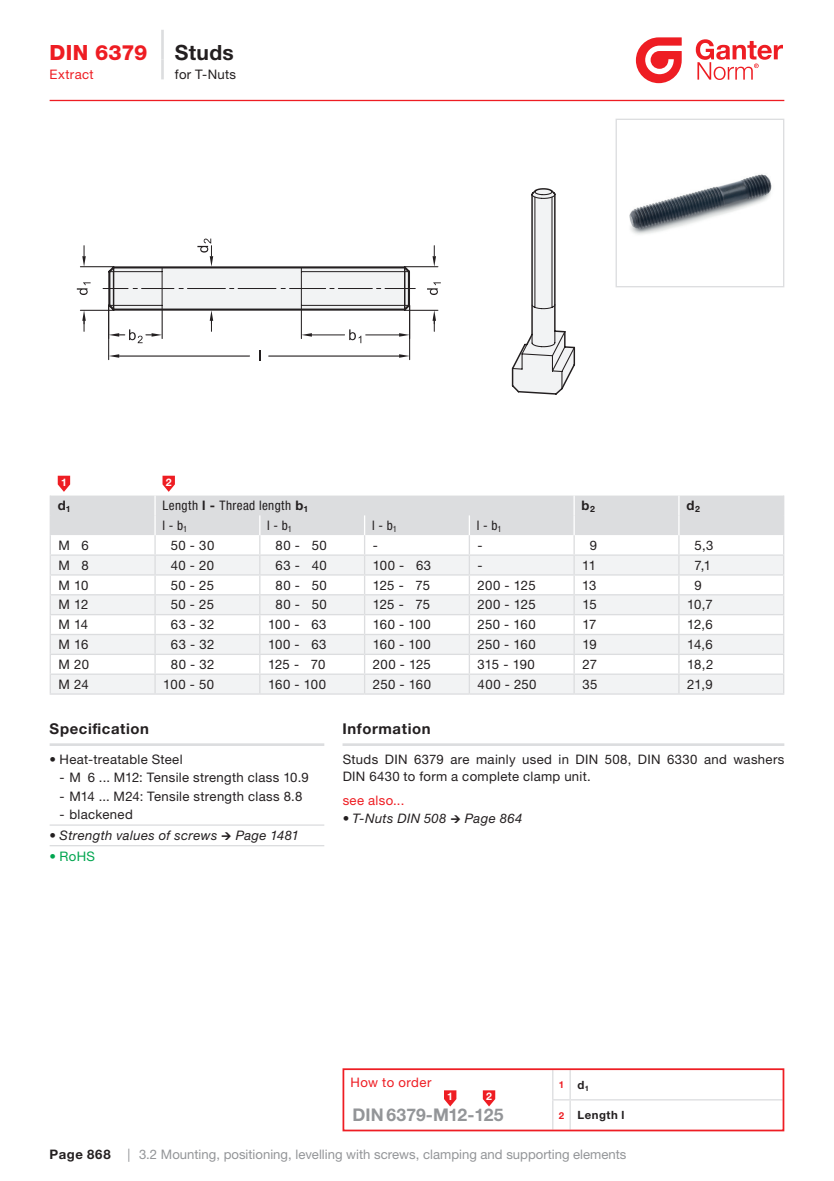
<style>
.page{position:relative;width:834px;height:1181px;background:#fff}
.page>*{position:absolute;margin:0;border:0;box-sizing:border-box;transform-origin:0 0}
.t1{font:800 21px "Helvetica Neue LT Pro";letter-spacing:.01em;color:#ee1d23}
.t2{font:700 21px "Helvetica Neue LTW1 G";letter-spacing:.015em;color:#231f20}
.t3{font:700 17.5px "Helvetica Neue LTW1 G";letter-spacing:.005em;color:#939598}
.t4{font:700 14.88px "Helvetica Neue LTW1 G";letter-spacing:.04em;color:#231f20}
.t5{font:13.12px/17.5px "Helvetica Neue LTW1 G";letter-spacing:.025em;color:#231f20}
.t6{font:13.12px "Helvetica Neue LT Pro";color:#939598}
.t7{font:italic 13.12px "Helvetica Neue LTW1 G";letter-spacing:.025em;color:#231f20}
.t8{font:condensed 13.12px "Helvetica Neue LT Pro";letter-spacing:.03em;color:#231f20}
.t9{font:13.12px "Helvetica Neue LTW1 G";letter-spacing:.03em;color:#ee1d23}
.t10{font:700 13.12px "Helvetica Neue LTW1 G";letter-spacing:.045em;color:#231f20}
.t11{font:13.12px "Helvetica Neue LTW1 G";color:#00a54f}
.t12{font:700 11.38px "Helvetica Neue LTW1 G";letter-spacing:.045em;color:#231f20}
.t13{font:700 10.5px "Helvetica Neue LTW1 G";color:#fff}
.t14{font:700 9.62px "Helvetica Neue LTW1 G";color:#ee1d23}
.s1{font-family:"Helvetica Neue LTW1 G";font-weight:700;font-stretch:normal}
.s2{font-family:"Helvetica Neue LT Pro"}
.s3{font-size:11.38px;color:#231f20}
.s4{font-size:9.62px;color:#ee1d23}
.s5{font-family:"Helvetica Neue LTW1 G"}
</style>
<div class="page">
<hr style="left:50px;top:100px;width:734px;height:1px;background:#ee1d23">
<svg style="left:635px;top:37px;width:46px;height:46px"></svg>
<svg style="left:695px;top:39px;width:87px;height:41px"></svg>
<svg style="left:119px;top:188px;width:457px;height:207px"></svg>
<hr style="left:80px;top:266px;width:34px;height:1px;background:#231f20">
<hr style="left:80px;top:310px;width:34px;height:1px;background:#231f20">
<hr style="left:108px;top:305px;width:1px;height:55px;background:#231f20">
<hr style="left:409px;top:305px;width:1px;height:55px;background:#231f20">
<hr style="left:119px;top:356px;width:130px;height:1px;background:#231f20">
<hr style="left:269px;top:356px;width:130px;height:1px;background:#231f20">
<svg style="left:109px;top:354px;width:10px;height:4px"></svg>
<svg style="left:399px;top:354px;width:10px;height:4px"></svg>
<hr style="left:404px;top:266px;width:34px;height:1px;background:#231f20">
<hr style="left:404px;top:310px;width:34px;height:1px;background:#231f20">
<svg style="left:77px;top:282px;width:14px;height:13px"></svg>
<svg style="left:82px;top:246px;width:4px;height:21px"></svg>
<svg style="left:82px;top:310px;width:4px;height:21px"></svg>
<svg style="left:427px;top:282px;width:14px;height:13px"></svg>
<svg style="left:432px;top:246px;width:4px;height:21px"></svg>
<svg style="left:432px;top:310px;width:4px;height:21px"></svg>
<hr style="left:385px;top:288px;width:30px;height:1px;background:#231f20">
<svg style="left:103px;top:239px;width:309px;height:104px"></svg>
<svg style="left:511px;top:189px;width:64px;height:205px"></svg>
<hr style="left:50px;top:693px;width:105px;height:1px;background:#dcdddf">
<hr style="left:155px;top:693px;width:105px;height:1px;background:#dcdddf">
<hr style="left:260px;top:693px;width:104px;height:1px;background:#dcdddf">
<hr style="left:364px;top:693px;width:105px;height:1px;background:#dcdddf">
<hr style="left:469px;top:693px;width:105px;height:1px;background:#dcdddf">
<hr style="left:574px;top:693px;width:104px;height:1px;background:#dcdddf">
<hr style="left:678px;top:693px;width:106px;height:1px;background:#dcdddf">
<svg style="left:50px;top:476px;width:734px;height:217px"></svg>
<hr style="left:342px;top:743px;width:442px;height:3px;background:#dcdddf">
<hr style="left:161px;top:30px;width:3px;height:30px;background:#dcdddf">
<hr style="left:161px;top:60px;width:3px;height:19px;background:#dcdddf">
<svg style="left:552px;top:1071px;width:18px;height:57px"></svg>
<hr style="left:570px;top:1099px;width:212px;height:1px;background:#dcdddf">
<div style="left:342px;top:1068px;width:442px;height:63px;border:2px solid #ee1d23"></div>
<svg style="left:444px;top:1090px;width:12px;height:16px"></svg>
<svg style="left:482px;top:1090px;width:13px;height:16px"></svg>
<img style="left:629px;top:174px;width:143px;height:61px">
<div style="left:615px;top:119px;width:169px;height:168px;border:1px solid #dcdddf"></div>
<hr style="left:50px;top:824px;width:274px;height:1px;background:#dcdddf">
<hr style="left:50px;top:845px;width:274px;height:1px;background:#dcdddf">
<hr style="left:50px;top:743px;width:274px;height:3px;background:#dcdddf">
<h1 class="t1" style="left:50px;top:40px;width:99px">DIN 6379</h1>
<h1 class="t2" style="left:175px;top:39px;width:60px">Studs</h1>
<p class="t9" style="left:50px;top:67px;width:46px">Extract</p>
<p class="t5" style="left:175px;top:66px;width:63px">for T-Nuts</p>
<p class="t13" style="left:61px;top:475px;width:7px">1</p>
<p class="t13" style="left:166px;top:475px;width:7px">2</p>
<p class="t10" style="left:58px;top:497px;width:15px">d<sub>1</sub></p>
<p class="t8" style="left:162px;top:498px;width:147px">Length <span class="s1">l -</span> Thread length <span class="s1">b</span><sub>1</sub></p>
<p class="t10" style="left:581px;top:497px;width:15px">b<sub>2</sub></p>
<p class="t10" style="left:686px;top:497px;width:15px">d<sub>2</sub></p>
<p class="t8" style="left:162px;top:517px;width:26px">l - b<sub>1</sub></p>
<p class="t8" style="left:267px;top:517px;width:26px">l - b<sub>1</sub></p>
<p class="t8" style="left:372px;top:517px;width:26px">l - b<sub>1</sub></p>
<p class="t8" style="left:476px;top:517px;width:26px">l - b<sub>1</sub></p>
<p class="t5" style="left:58px;top:536px;width:32px">M 6</p>
<p class="t5" style="left:171px;top:536px;width:45px">50 - 30</p>
<p class="t5" style="left:275px;top:536px;width:53px">80 - 50</p>
<p class="t5" style="left:372px;top:536px;width:7px">-</p>
<p class="t5" style="left:477px;top:536px;width:7px">-</p>
<p class="t5" style="left:589px;top:536px;width:9px">9</p>
<p class="t5" style="left:694px;top:536px;width:20px">5,3</p>
<p class="t5" style="left:58px;top:556px;width:32px">M 8</p>
<p class="t5" style="left:171px;top:556px;width:45px">40 - 20</p>
<p class="t5" style="left:275px;top:556px;width:53px">63 - 40</p>
<p class="t5" style="left:372px;top:556px;width:60px">100 - 63</p>
<p class="t5" style="left:477px;top:556px;width:7px">-</p>
<p class="t5" style="left:582px;top:556px;width:15px">11</p>
<p class="t5" style="left:694px;top:556px;width:18px">7,1</p>
<p class="t5" style="left:58px;top:576px;width:31px">M 10</p>
<p class="t5" style="left:171px;top:576px;width:45px">50 - 25</p>
<p class="t5" style="left:275px;top:576px;width:53px">80 - 50</p>
<p class="t5" style="left:372px;top:576px;width:59px">125 - 75</p>
<p class="t5" style="left:477px;top:576px;width:60px">200 - 125</p>
<p class="t5" style="left:582px;top:576px;width:16px">13</p>
<p class="t5" style="left:694px;top:576px;width:9px">9</p>
<p class="t5" style="left:58px;top:596px;width:31px">M 12</p>
<p class="t5" style="left:171px;top:596px;width:45px">50 - 25</p>
<p class="t5" style="left:275px;top:596px;width:53px">80 - 50</p>
<p class="t5" style="left:373px;top:596px;width:59px">125 - 75</p>
<p class="t5" style="left:477px;top:596px;width:60px">200 - 125</p>
<p class="t5" style="left:582px;top:596px;width:16px">15</p>
<p class="t5" style="left:687px;top:596px;width:27px">10,7</p>
<p class="t5" style="left:58px;top:616px;width:31px">M 14</p>
<p class="t5" style="left:171px;top:616px;width:45px">63 - 32</p>
<p class="t5" style="left:268px;top:616px;width:60px">100 - 63</p>
<p class="t5" style="left:373px;top:616px;width:60px">160 - 100</p>
<p class="t5" style="left:477px;top:616px;width:60px">250 - 160</p>
<p class="t5" style="left:582px;top:616px;width:16px">17</p>
<p class="t5" style="left:687px;top:616px;width:27px">12,6</p>
<p class="t5" style="left:58px;top:635px;width:31px">M 16</p>
<p class="t5" style="left:171px;top:635px;width:45px">63 - 32</p>
<p class="t5" style="left:268px;top:635px;width:60px">100 - 63</p>
<p class="t5" style="left:373px;top:635px;width:60px">160 - 100</p>
<p class="t5" style="left:477px;top:635px;width:60px">250 - 160</p>
<p class="t5" style="left:582px;top:635px;width:16px">19</p>
<p class="t5" style="left:687px;top:635px;width:27px">14,6</p>
<p class="t5" style="left:58px;top:655px;width:32px">M 20</p>
<p class="t5" style="left:171px;top:655px;width:45px">80 - 32</p>
<p class="t5" style="left:268px;top:655px;width:59px">125 - 70</p>
<p class="t5" style="left:373px;top:655px;width:60px">200 - 125</p>
<p class="t5" style="left:477px;top:655px;width:59px">315 - 190</p>
<p class="t5" style="left:582px;top:655px;width:16px">27</p>
<p class="t5" style="left:687px;top:655px;width:28px">18,2</p>
<p class="t5" style="left:59px;top:675px;width:32px">M 24</p>
<p class="t5" style="left:163px;top:675px;width:52px">100 - 50</p>
<p class="t5" style="left:268px;top:675px;width:60px">160 - 100</p>
<p class="t5" style="left:373px;top:675px;width:60px">250 - 160</p>
<p class="t5" style="left:477px;top:675px;width:60px">400 - 250</p>
<p class="t5" style="left:582px;top:675px;width:17px">35</p>
<p class="t5" style="left:687px;top:675px;width:27px">21,9</p>
<p class="t4" style="left:50px;top:720px;width:101px">Specification</p>
<p class="t5" style="left:50px;top:750px;width:134px">• Heat-treatable Steel</p>
<p class="t5" style="left:60px;top:768px;width:251px"><span class="s2">-</span> M 6 ... M12: Tensile strength class 10.9</p>
<p class="t5" style="left:60px;top:787px;width:244px"><span class="s2">-</span> M14 ... M24: Tensile strength class 8.8</p>
<p class="t5" style="left:60px;top:806px;width:75px"><span class="s2">-</span> blackened</p>
<p class="t7" style="left:50px;top:827px;width:251px">• Strength values of screws → Page 1481</p>
<p class="t11" style="left:50px;top:848px;width:47px">• RoHS</p>
<p class="t4" style="left:342px;top:720px;width:89px">Information</p>
<p class="t5" style="left:342px;top:750px;width:443px">Studs DIN 6379 are mainly used in DIN 508, DIN 6330 and washers<br>DIN 6430 to form a complete clamp unit.</p>
<p class="t9" style="left:342px;top:792px;width:63px">see also...</p>
<p class="t7" style="left:342px;top:810px;width:181px">• T-Nuts DIN 508 → Page 864</p>
<p class="t9" style="left:350px;top:1074px;width:83px">How to order</p>
<p class="t13" style="left:447px;top:1090px;width:7px">1</p>
<p class="t13" style="left:486px;top:1090px;width:7px">2</p>
<h2 class="t3" style="left:352px;top:1104px;width:153px">DIN 6379-M12-125</h2>
<p class="t14" style="left:558px;top:1078px;width:32px">1 <span class="s3">d</span><sub>1</sub></p>
<p class="t12" style="left:558px;top:1107px;width:67px"><span class="s4">2</span> Length l</p>
<p class="t10" style="left:50px;top:1146px;width:63px">Page 868</p>
<p class="t6" style="left:128px;top:1147px;width:500px"><span class="s5">|</span> 3.2 Mounting, positioning, levelling with screws, clamping and supporting elements</p>
</div>
